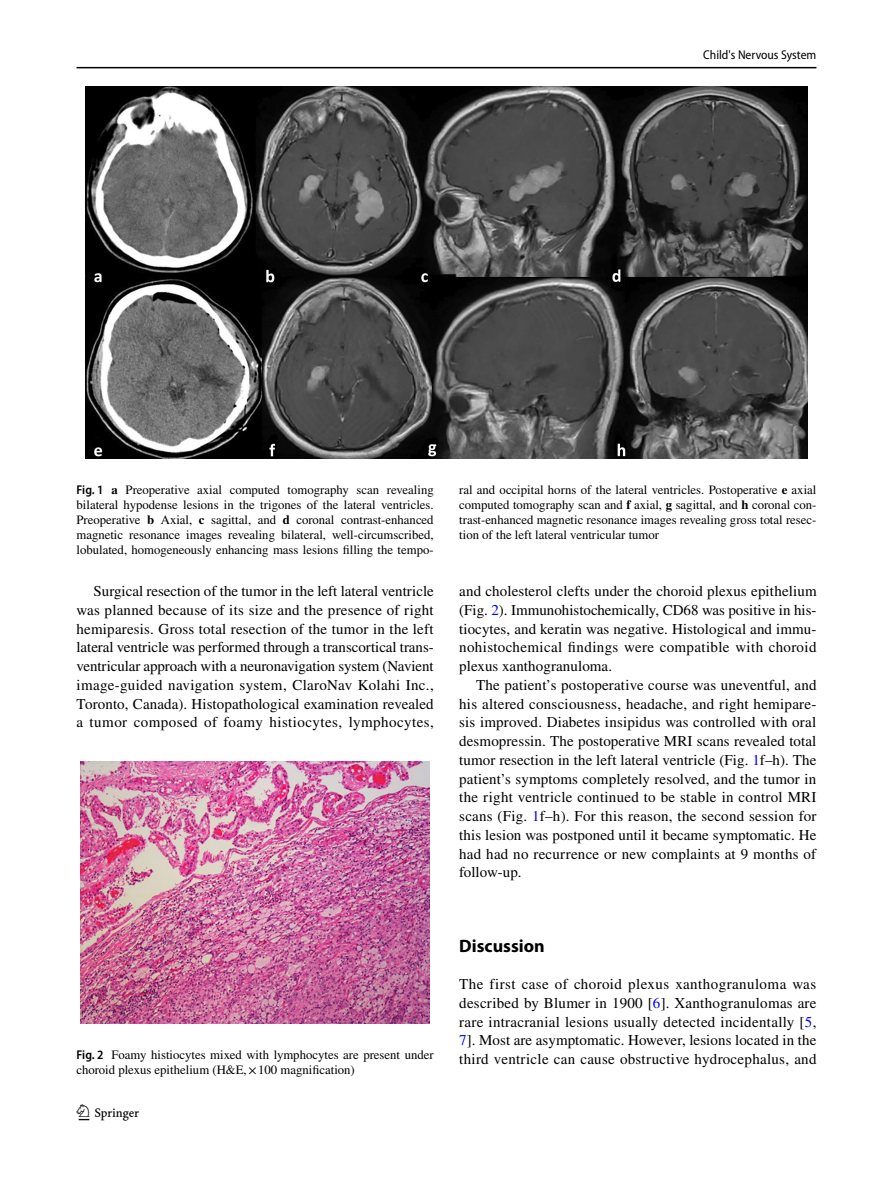
<style>
.page{position:relative;width:893px;height:1187px;background:#fff}
.page>*{position:absolute;margin:0;border:0;box-sizing:border-box;transform-origin:0 0}
.t1{font:22.5px "Springnew Regular 2";color:#000}
.t2{font:700 18px "Myriad Pro";color:#000}
.t3{font:15px/18.8px "STIX";letter-spacing:.02em;color:#000;text-align:justify}
.t4{font:12.75px/15px "STIX";color:#000;text-align:justify}
.t5{font:semi-condensed 12.75px "Myriad Pro";color:#000}
.s1{font-family:"Myriad Pro";font-weight:600;font-stretch:semi-condensed}
.s2{font-weight:700}
.s3{color:#00f}
</style>
<div class="page">
<hr style="left:77px;top:67px;width:739px;height:1px;background:#000">
<img style="left:85px;top:87px;width:723px;height:372px">
<div style="left:77px;top:761px;width:357px;height:262px;background:linear-gradient(to bottom,#fff,#fff)"></div>
<img style="left:81px;top:761px;width:349px;height:262px">
<p class="t5" style="left:703px;top:48px;width:115px">Child's Nervous System</p>
<p class="t4" style="left:77px;top:483px;width:359px"><span class="s1">Fig. 1</span> <span class="s2">a</span> Preoperative axial computed tomography scan revealing bilateral hypodense lesions in the trigones of the lateral ventricles.<br>Preoperative <span class="s2">b</span> Axial, <span class="s2">c</span> sagittal, and <span class="s2">d</span> coronal contrast-enhanced magnetic resonance images revealing bilateral, well-circumscribed, lobulated, homogeneously enhancing mass lesions filling the tempo-</p>
<p class="t4" style="left:459px;top:483px;width:359px">ral and occipital horns of the lateral ventricles. Postoperative <span class="s2">e</span> axial computed tomography scan and <span class="s2">f</span> axial, <span class="s2">g</span> sagittal, and <span class="s2">h</span> coronal con&shy;trast-enhanced magnetic resonance images revealing gross total resec&shy;tion of the left lateral ventricular tumor</p>
<p class="t3" style="left:77px;top:582px;width:359px;text-indent:17px">Surgical resection of the tumor in the left lateral ventricle was planned because of its size and the presence of right hemiparesis. Gross total resection of the tumor in the left lateral ventricle was performed through a transcortical trans&shy;ventricular approach with a neuronavigation system (Navient image-guided navigation system, ClaroNav Kolahi Inc., Toronto, Canada). Histopathological examination revealed a tumor composed of foamy histiocytes, lymphocytes,</p>
<p class="t3" style="left:459px;top:582px;width:359px">and cholesterol clefts under the choroid plexus epithelium (Fig. <span class="s3">2</span>). Immunohistochemically, CD68 was positive in his&shy;tiocytes, and keratin was negative. Histological and immu&shy;nohistochemical findings were compatible with choroid plexus xanthogranuloma.</p>
<p class="t3" style="left:459px;top:676px;width:359px;text-indent:17px">The patient’s postoperative course was uneventful, and his altered consciousness, headache, and right hemipare&shy;sis improved. Diabetes insipidus was controlled with oral desmopressin. The postoperative MRI scans revealed total tumor resection in the left lateral ventricle (Fig. <span class="s3">1</span>f–h). The patient’s symptoms completely resolved, and the tumor in the right ventricle continued to be stable in control MRI scans (Fig. <span class="s3">1</span>f–h). For this reason, the second session for this lesion was postponed until it became symptomatic. He had had no recurrence or new complaints at 9 months of follow-up.</p>
<p class="t4" style="left:77px;top:1047px;width:359px"><span class="s1">Fig. 2</span> Foamy histiocytes mixed with lymphocytes are present under choroid plexus epithelium (H&amp;E,×100 magnification)</p>
<h1 class="t1" style="left:79px;top:1104px;width:62px">1 3</h1>
<p class="t2" style="left:459px;top:933px;width:87px">Discussion</p>
<p class="t3" style="left:459px;top:975px;width:359px">The first case of choroid plexus xanthogranuloma was described by Blumer in 1900 [<span class="s3">6</span>]. Xanthogranulomas are rare intracranial lesions usually detected incidentally [<span class="s3">5</span>, <span class="s3">7</span>]. Most are asymptomatic. However, lesions located in the third ventricle can cause obstructive hydrocephalus, and</p>
</div>
